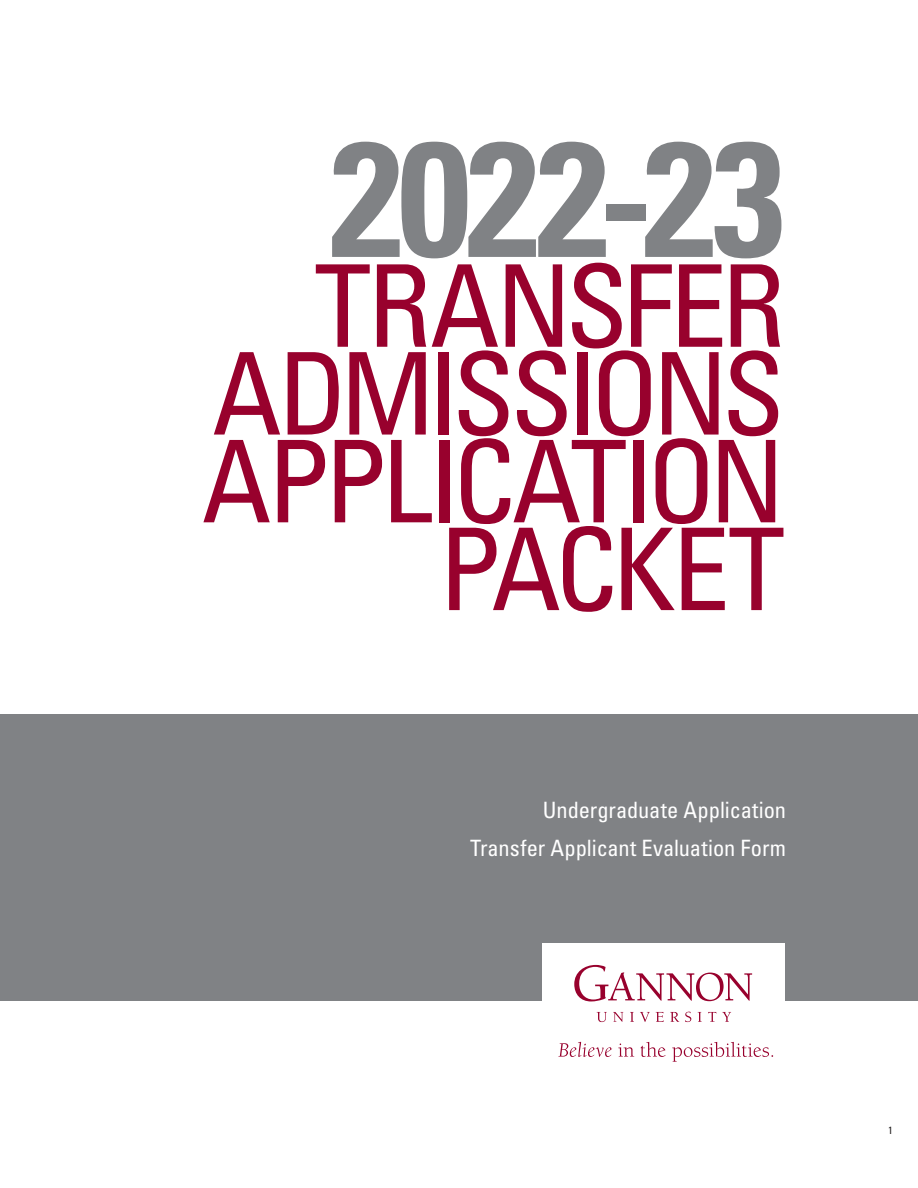
<style>
.page{position:relative;width:918px;height:1188px;background:#fff}
.page>*{position:absolute;margin:0;border:0;box-sizing:border-box;transform-origin:0 0}
.t1{font:700 condensed 163.05px "Univers LT Std";letter-spacing:-.02em;color:#808285}
.t2{font:condensed 114.15px "Univers LT Std";letter-spacing:-.055em;color:#98012d}
.t3{font:condensed 114.15px "Univers LT Std";letter-spacing:-.035em;color:#98012d}
.t4{font:condensed 22.5px/37.5px "Univers LT Std";letter-spacing:-.005em;color:#fff;text-align:right}
.t5{font:condensed 10.5px "Univers LT Std";color:#231f20}
</style>
<div class="page">
<div style="left:0;top:715px;width:918px;height:286px;background:#808285"></div>
<div style="left:542px;top:943px;width:243px;height:171px;background:#fff"></div>
<svg style="left:574px;top:965px;width:178px;height:36px"></svg>
<svg style="left:597px;top:1012px;width:10px;height:10px"></svg>
<svg style="left:613px;top:1012px;width:10px;height:10px"></svg>
<svg style="left:630px;top:1012px;width:4px;height:10px"></svg>
<svg style="left:640px;top:1012px;width:10px;height:10px"></svg>
<svg style="left:656px;top:1012px;width:8px;height:10px"></svg>
<svg style="left:670px;top:1012px;width:9px;height:10px"></svg>
<svg style="left:685px;top:1012px;width:6px;height:10px"></svg>
<svg style="left:698px;top:1012px;width:4px;height:10px"></svg>
<svg style="left:708px;top:1012px;width:23px;height:10px"></svg>
<svg style="left:558px;top:1042px;width:54px;height:15px"></svg>
<svg style="left:618px;top:1044px;width:16px;height:13px"></svg>
<svg style="left:641px;top:1042px;width:25px;height:15px"></svg>
<svg style="left:672px;top:1042px;width:101px;height:20px"></svg>
<p class="t1" style="left:330px;top:99px;width:456px">2022-23</p>
<p class="t3" style="left:314px;top:234px;width:472px">TRANSFER</p>
<p class="t2" style="left:212px;top:322px;width:574px">ADMISSIONS</p>
<p class="t2" style="left:202px;top:409px;width:585px">APPLICATION</p>
<p class="t2" style="left:439px;top:497px;width:348px">PACKET</p>
<p class="t4" style="left:470px;top:791px;width:317px">Undergraduate Application<br>Transfer Applicant Evaluation Form</p>
<p class="t5" style="left:888px;top:1123px;width:6px">1</p>
</div>
